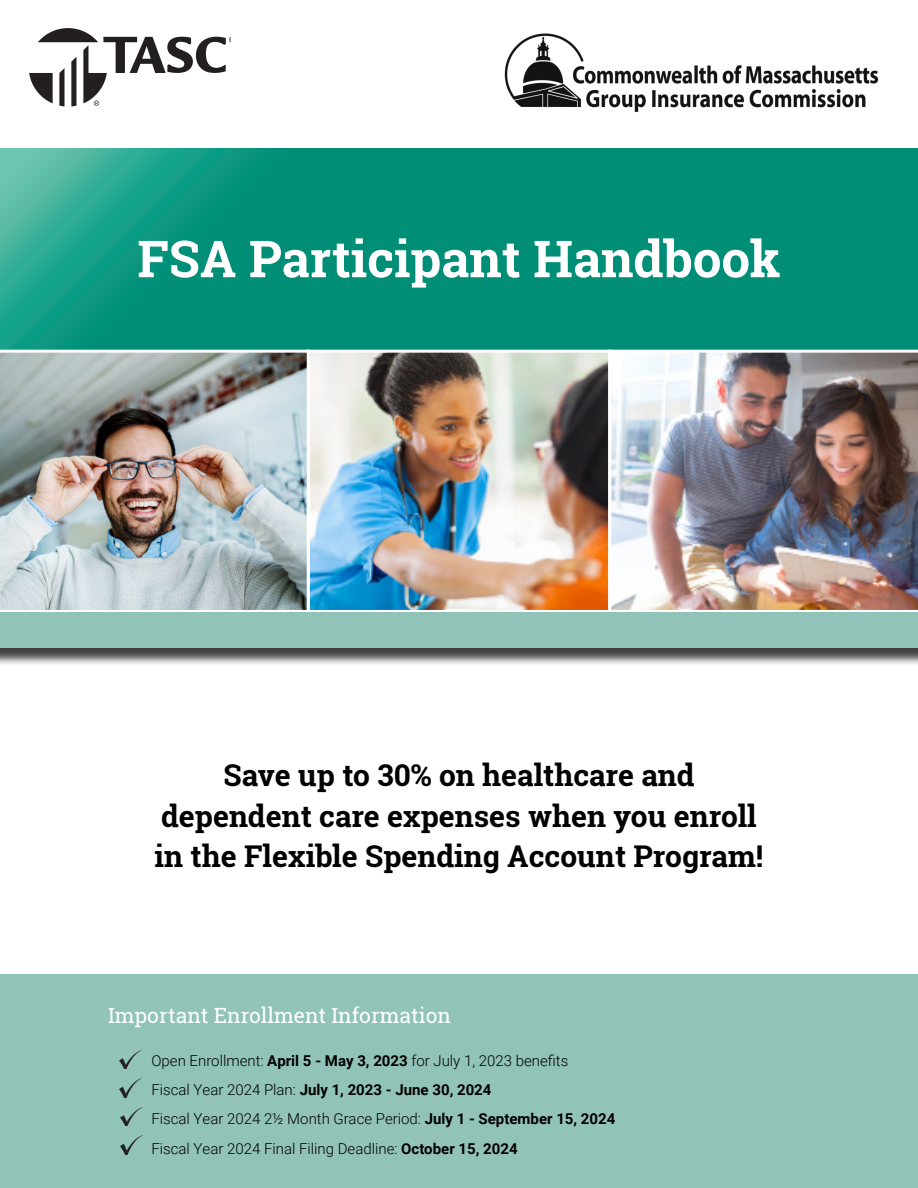
<style>
.page{position:relative;width:918px;height:1188px;background:#fff}
.page>*{position:absolute;margin:0;border:0;box-sizing:border-box;transform-origin:0 0}
.t1{font:700 51px "Roboto Slab";color:#fff}
.t2{font:700 30px/40.5px "Roboto Slab";color:#000;text-align:center}
.t3{font:21px "Roboto Slab";color:#fff}
.t4{font:300 15px "Roboto";color:#000}
.t5{font:700 15px "Roboto";color:#000}
.s1{font-weight:700}
.s2{font-weight:300}
</style>
<div class="page">
<svg style="left:0;top:148px;width:918px;height:202px;background:#07927b"></svg>
<div style="left:0;top:974px;width:918px;height:214px;background:#91c3b8"></div>
<img style="left:311px;top:354px;width:296px;height:255px">
<div style="left:307px;top:350px;width:304px;height:263px;border:3px solid #fff"></div>
<img style="left:0;top:350px;width:310px;height:263px">
<img style="left:608px;top:350px;width:310px;height:263px">
<div style="left:0;top:615px;width:918px;height:52px;background:#000;opacity:.75"></div>
<div style="left:0;top:613px;width:918px;height:35px;background:#91c3b8"></div>
<svg style="left:29px;top:28px;width:202px;height:78px"></svg>
<img style="left:119px;top:1050px;width:22px;height:18px">
<img style="left:119px;top:1079px;width:22px;height:18px">
<img style="left:121px;top:1107px;width:21px;height:19px">
<img style="left:121px;top:1136px;width:21px;height:18px">
<img style="left:504px;top:33px;width:375px;height:79px">
<p class="t1" style="left:137px;top:224px;width:645px">FSA Participant Handbook</p>
<p class="t2" style="left:155px;top:755px;width:610px">Save up to 30% on healthcare and dependent care expenses when you enroll in the Flexible Spending Account Program!</p>
<p class="t3" style="left:108px;top:1001px;width:345px">Important Enrollment Information</p>
<p class="t4" style="left:152px;top:1050px;width:418px">Open Enrollment: <span class="s1">April 5 - May 3, 2023</span> for July 1, 2023 benefits</p>
<p class="t5" style="left:152px;top:1079px;width:342px"><span class="s2">Fiscal Year 2024 Plan:</span> July 1, 2023 - June 30, 2024</p>
<p class="t4" style="left:152px;top:1109px;width:465px">Fiscal Year 2024 2½ Month Grace Period: <span class="s1">July 1 - September 15, 2024</span></p>
<p class="t4" style="left:152px;top:1138px;width:368px">Fiscal Year 2024 Final Filing Deadline: <span class="s1">October 15, 2024</span></p>
</div>
